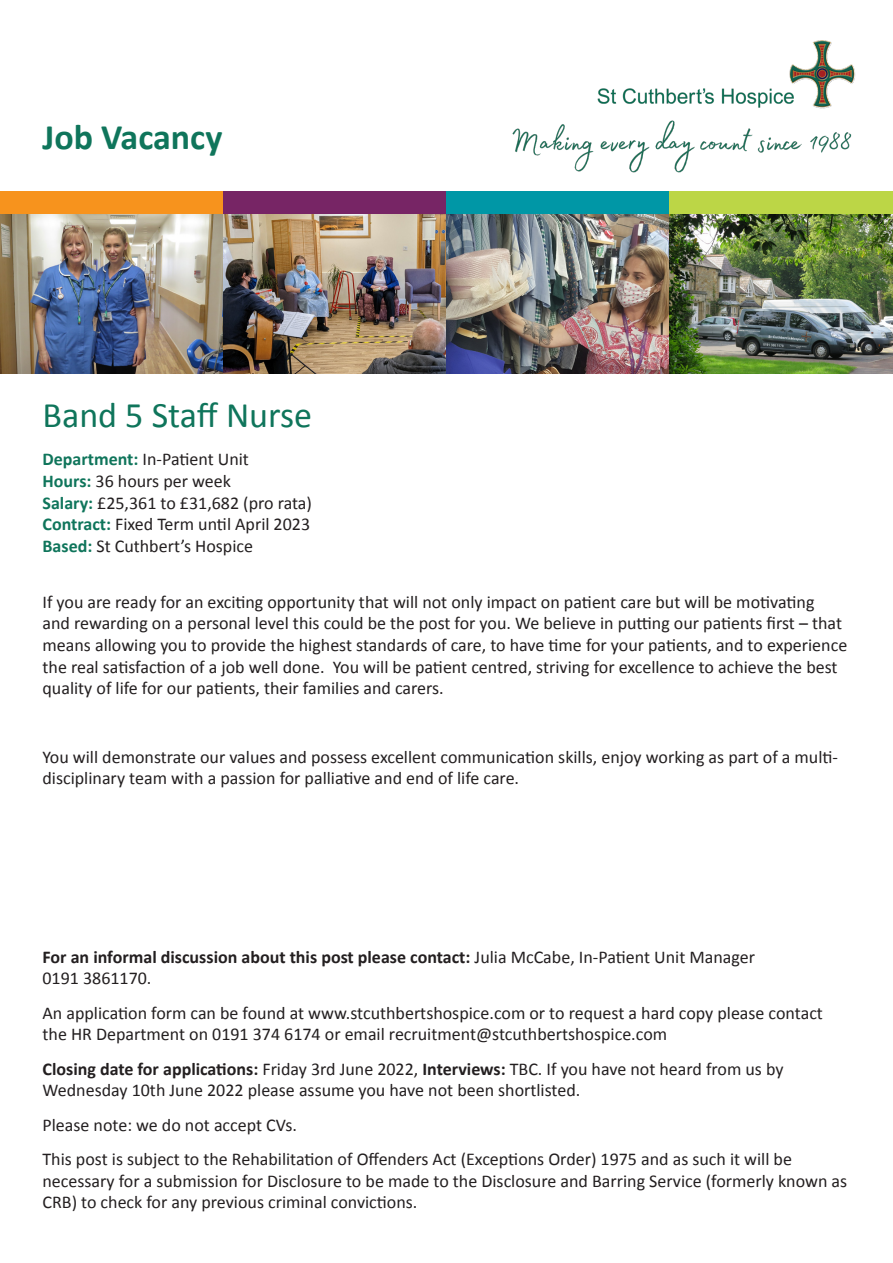
<style>
.page{position:relative;width:893px;height:1263px;background:#fff}
.page>*{position:absolute;margin:0;border:0;box-sizing:border-box;transform-origin:0 0}
.t1{font:36px "Calibri";color:#0f755b}
.t2{font:700 36px "Calibri";color:#0f755b}
.t3{font:18px/21.6px "Calibri";color:#231f20}
.t4{font:700 18px/21.6px "Calibri";color:#231f20}
.s1{font-weight:700;color:#0f755b}
.s2{font-weight:400}
.s3{font-weight:700}
</style>
<div class="page">
<img style="left:512px;top:40px;width:344px;height:133px">
<div style="left:0;top:191px;width:223px;height:24px;background:#f7931d"></div>
<div style="left:223px;top:191px;width:223px;height:24px;background:#772565"></div>
<div style="left:446px;top:191px;width:224px;height:24px;background:#0097a6"></div>
<div style="left:670px;top:191px;width:223px;height:24px;background:#bcd646"></div>
<img style="left:0;top:215px;width:893px;height:158px">
<p class="t2" style="left:43px;top:112px;width:181px">Job Vacancy</p>
<p class="t1" style="left:43px;top:390px;width:271px">Band 5 Staff Nurse</p>
<p class="t3" style="left:43px;top:448px;width:208px"><span class="s1">Department:</span> In-Patient Unit</p>
<p class="t3" style="left:43px;top:470px;width:190px"><span class="s1">Hours:</span> 36 hours per week</p>
<p class="t3" style="left:43px;top:491px;width:271px"><span class="s1">Salary:</span> £25,361 to £31,682 (pro rata)</p>
<p class="t3" style="left:43px;top:513px;width:269px"><span class="s1">Contract:</span> Fixed Term until April 2023</p>
<p class="t3" style="left:43px;top:534px;width:212px"><span class="s1">Based:</span> St Cuthbert’s Hospice</p>
<p class="t3" style="left:43px;top:590px;width:806px">If you are ready for an exciting opportunity that will not only impact on patient care but will be motivating<br>and rewarding on a personal level this could be the post for you. We believe in putting our patients first – that means allowing you to provide the highest standards of care, to have time for your patients, and to experience the real satisfaction of a job well done. You will be patient centred, striving for excellence to achieve the best quality of life for our patients, their families and carers.</p>
<p class="t3" style="left:43px;top:745px;width:797px">You will demonstrate our values and possess excellent communication skills, enjoy working as part of a multi&shy;disciplinary team with a passion for palliative and end of life care.</p>
<p class="t4" style="left:43px;top:945px;width:714px">For an informal discussion about this post please contact: <span class="s2">Julia McCabe, In-Patient Unit Manager<br>0191 3861170.</span></p>
<p class="t3" style="left:43px;top:1001px;width:782px">An application form can be found at www.stcuthbertshospice.com or to request a hard copy please contact the HR Department on 0191 374 6174 or email recruitment@stcuthbertshospice.com</p>
<p class="t3" style="left:43px;top:1057px;width:743px"><span class="s3">Closing date for applications:</span> Friday 3rd June 2022, <span class="s3">Interviews:</span> TBC. If you have not heard from us by<br>Wednesday 10th June 2022 please assume you have not been shortlisted.</p>
<p class="t3" style="left:43px;top:1113px;width:256px">Please note: we do not accept CVs.</p>
<p class="t3" style="left:43px;top:1148px;width:806px">This post is subject to the Rehabilitation of Offenders Act (Exceptions Order) 1975 and as such it will be necessary for a submission for Disclosure to be made to the Disclosure and Barring Service (formerly known as<br>CRB) to check for any previous criminal convictions.</p>
</div>
